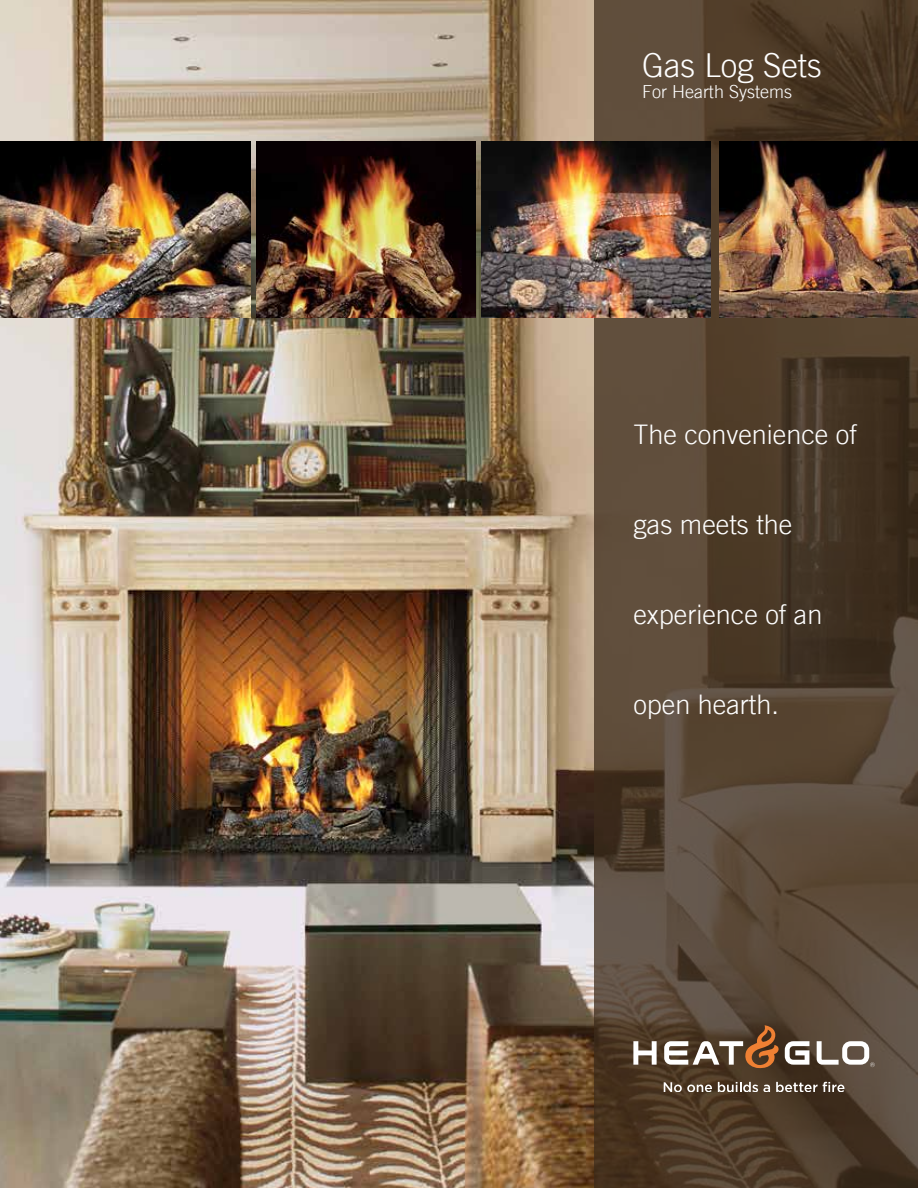
<style>
.page{position:relative;width:918px;height:1188px;background:#fff}
.page>*{position:absolute;margin:0;border:0;box-sizing:border-box;transform-origin:0 0}
.t1{font:300 33px "Trade Gothic";color:#fff}
.t2{font:300 27px "Trade Gothic";color:#fff}
.t3{font:300 18px "Trade Gothic";color:#fff}
</style>
<div class="page">
<img style="left:0;top:0;width:594px;height:1188px">
<svg style="left:594px;top:0;width:324px;height:1188px;background:#534231"></svg>
<img style="left:719px;top:141px;width:199px;height:176px">
<img style="left:0;top:141px;width:251px;height:176px">
<svg style="left:633px;top:1041px;width:24px;height:24px"></svg>
<svg style="left:785px;top:1041px;width:24px;height:24px"></svg>
<svg style="left:664px;top:1025px;width:115px;height:43px;background:#7d634d"></svg>
<svg style="left:664px;top:1082px;width:48px;height:10px"></svg>
<svg style="left:718px;top:1082px;width:52px;height:10px"></svg>
<svg style="left:776px;top:1082px;width:68px;height:10px"></svg>
<svg style="left:817px;top:1041px;width:58px;height:26px"></svg>
<img style="left:482px;top:141px;width:229px;height:176px">
<img style="left:256px;top:141px;width:219px;height:176px">
<p class="t1" style="left:642px;top:45px;width:181px">Gas Log Sets</p>
<p class="t3" style="left:642px;top:81px;width:151px">For Hearth Systems</p>
<p class="t2" style="left:633px;top:419px;width:225px">The convenience of</p>
<p class="t2" style="left:633px;top:508px;width:161px">gas meets the</p>
<p class="t2" style="left:633px;top:598px;width:191px">experience of an</p>
<p class="t2" style="left:633px;top:688px;width:147px">open hearth.</p>
</div>
